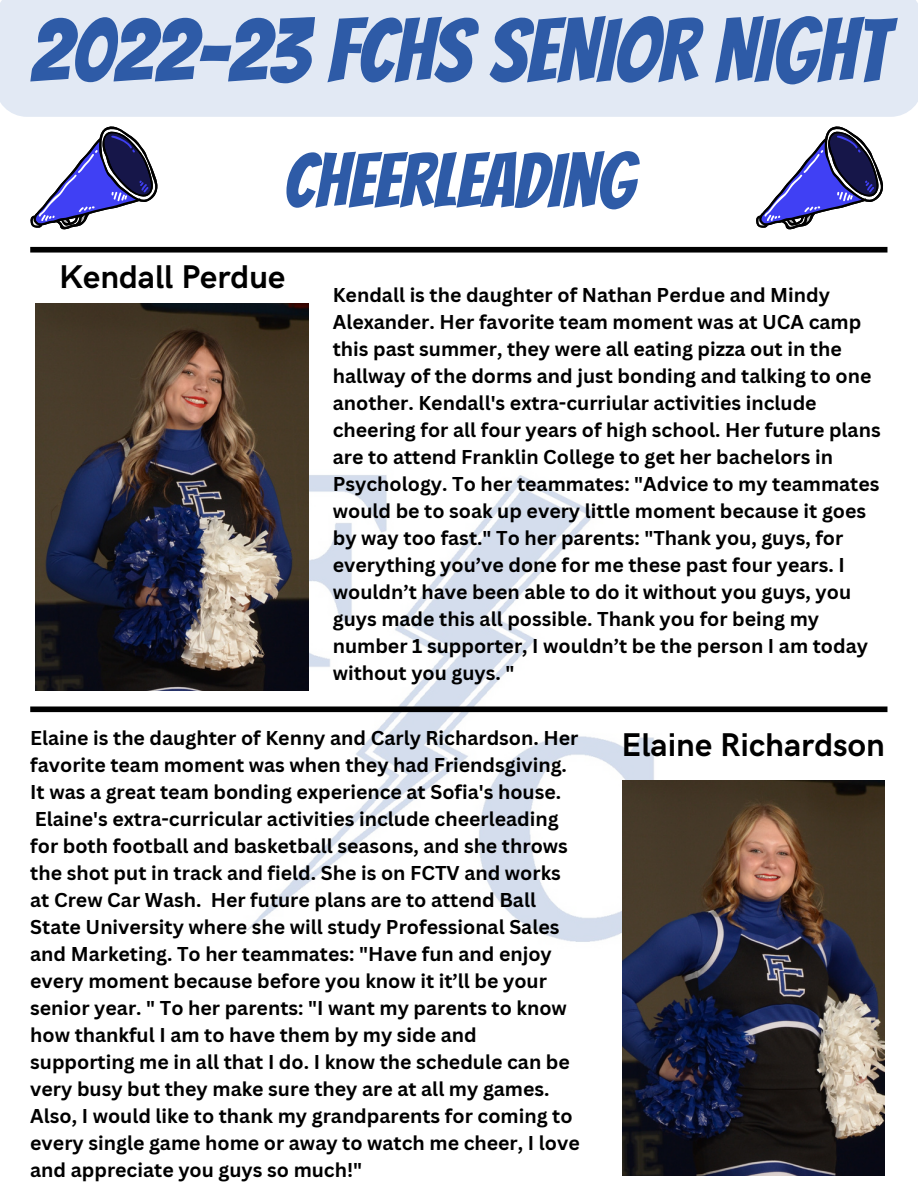
<style>
.page{position:relative;width:918px;height:1188px;background:#fff}
.page>*{position:absolute;margin:0;border:0;box-sizing:border-box;transform-origin:0 0}
.t1{font:88.5px "Bangers";color:#2e5ba7}
.t2{font:75.45px "Bangers";color:#2e5ba7}
.t3{font:700 33px "HK Grotesk";color:#000}
.t4{font:700 19.5px/27px "Canva Sans";color:#000}
</style>
<div class="page">
<div style="left:30px;top:247px;width:857px;height:6px;background:#000"></div>
<img style="left:157px;top:414px;width:567px;height:528px">
<div style="left:30px;top:706px;width:857px;height:6px;background:#000"></div>
<svg style="left:30px;top:126px;width:128px;height:104px"></svg>
<svg style="left:756px;top:126px;width:127px;height:104px"></svg>
<img style="left:36px;top:303px;width:272px;height:387px">
<img style="left:622px;top:781px;width:262px;height:394px">
<div style="left:0;top:0;width:918px;height:117px;background:#e2e9f4"></div>
<h1 class="t1" style="left:30px;top:4px;width:859px">2022-23 FCHS SENIOR NIGHT</h1>
<h2 class="t2" style="left:284px;top:141px;width:352px">CHEERLEADING</h2>
<h3 class="t3" style="left:59px;top:258px;width:228px">Kendall Perdue</h3>
<p class="t4" style="left:333px;top:281px;width:549px">Kendall is the daughter of Nathan Perdue and Mindy Alexander. Her favorite team moment was at UCA camp this past summer, they were all eating pizza out in the hallway of the dorms and just bonding and talking to one another. Kendall's extra-curriular activities include cheering for all four years of high school. Her future plans are to attend Franklin College to get her bachelors in Psychology. To her teammates: "Advice to my teammates would be to soak up every little moment because it goes by way too fast." To her parents: "Thank you, guys, for everything you’ve done for me these past four years. I wouldn’t have been able to do it without you guys, you guys made this all possible. Thank you for being my number 1 supporter, I wouldn’t be the person I am today without you guys. "</p>
<p class="t4" style="left:30px;top:724px;width:551px">Elaine is the daughter of Kenny and Carly Richardson. Her favorite team moment was when they had Friendsgiving.<br>It was a great team bonding experience at Sofia's house.<br>Elaine's extra-curricular activities include cheerleading for both football and basketball seasons, and she throws the shot put in track and field. She is on FCTV and works at Crew Car Wash. Her future plans are to attend Ball State University where she will study Professional Sales and Marketing. To her teammates: "Have fun and enjoy every moment because before you know it it’ll be your senior year. " To her parents: "I want my parents to know how thankful I am to have them by my side and supporting me in all that I do. I know the schedule can be very busy but they make sure they are at all my games.<br>Also, I would like to thank my grandparents for coming to every single game home or away to watch me cheer, I love and appreciate you guys so much!"</p>
<h3 class="t3" style="left:621px;top:726px;width:265px">Elaine Richardson</h3>
</div>
